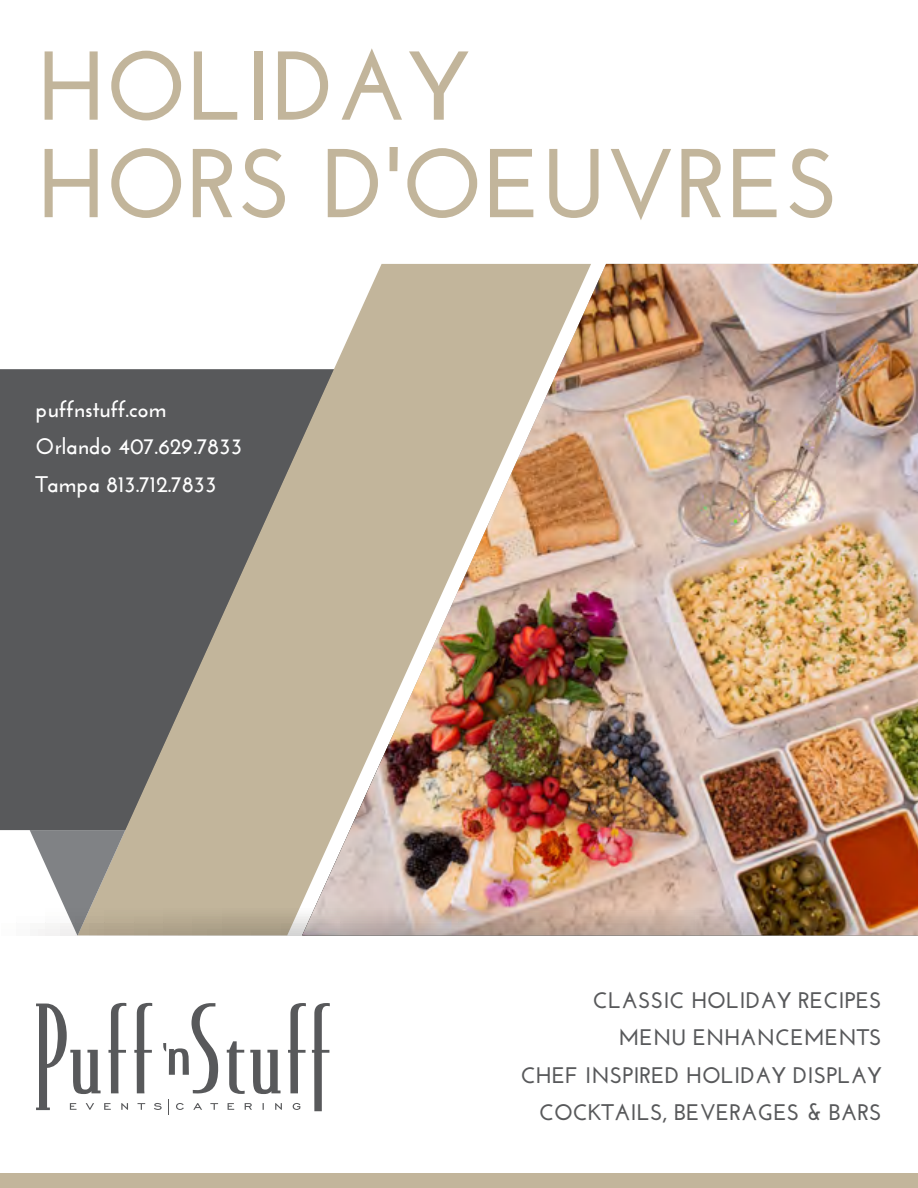
<style>
.page{position:relative;width:918px;height:1188px;background:#fff}
.page>*{position:absolute;margin:0;border:0;box-sizing:border-box;transform-origin:0 0}
.t1{font:700 97.5px/97.5px "Josefin Sans";color:#c2b59b}
.t2{font:700 22.5px/37.5px "Josefin Sans";color:#58595b;text-align:right}
.t3{font:700 22.5px/37.5px "Josefin Sans";color:#fff}
</style>
<div class="page">
<div style="left:0;top:369px;width:78px;height:461px;background:#58595b"></div>
<svg style="left:78px;top:369px;width:224px;height:539px;fill:#58595b"></svg>
<img style="left:302px;top:264px;width:616px;height:644px">
<svg style="left:30px;top:830px;width:95px;height:78px"></svg>
<svg style="left:38px;top:908px;width:880px;height:28px"></svg>
<div style="left:0;top:1174px;width:918px;height:14px;background:#c2b59b"></div>
<svg style="left:134px;top:1003px;width:18px;height:90px"></svg>
<svg style="left:288px;top:1003px;width:18px;height:90px"></svg>
<svg style="left:312px;top:1003px;width:18px;height:108px"></svg>
<svg style="left:227px;top:1041px;width:54px;height:53px"></svg>
<svg style="left:176px;top:1103px;width:8px;height:7px"></svg>
<svg style="left:193px;top:1103px;width:9px;height:7px"></svg>
<svg style="left:210px;top:1103px;width:8px;height:7px"></svg>
<svg style="left:228px;top:1103px;width:6px;height:7px"></svg>
<svg style="left:245px;top:1103px;width:7px;height:7px"></svg>
<svg style="left:275px;top:1103px;width:7px;height:7px"></svg>
<svg style="left:293px;top:1103px;width:7px;height:7px"></svg>
<svg style="left:137px;top:1103px;width:8px;height:7px"></svg>
<svg style="left:154px;top:1103px;width:8px;height:7px"></svg>
<svg style="left:168px;top:1099px;width:1px;height:15px"></svg>
<svg style="left:163px;top:1003px;width:56px;height:90px"></svg>
<svg style="left:36px;top:1003px;width:92px;height:107px"></svg>
<h1 class="t1" style="left:37px;top:38px;width:804px">HOLIDAY<br>HORS D'OEUVRES</h1>
<p class="t3" style="left:36px;top:390px;width:208px">puffnstuff.com<br>Orlando 407.629.7833<br>Tampa 813.712.7833</p>
<p class="t2" style="left:521px;top:981px;width:363px">CLASSIC HOLIDAY RECIPES<br>MENU ENHANCEMENTS<br>CHEF INSPIRED HOLIDAY DISPLAY<br>COCKTAILS, BEVERAGES &amp; BARS</p>
</div>
